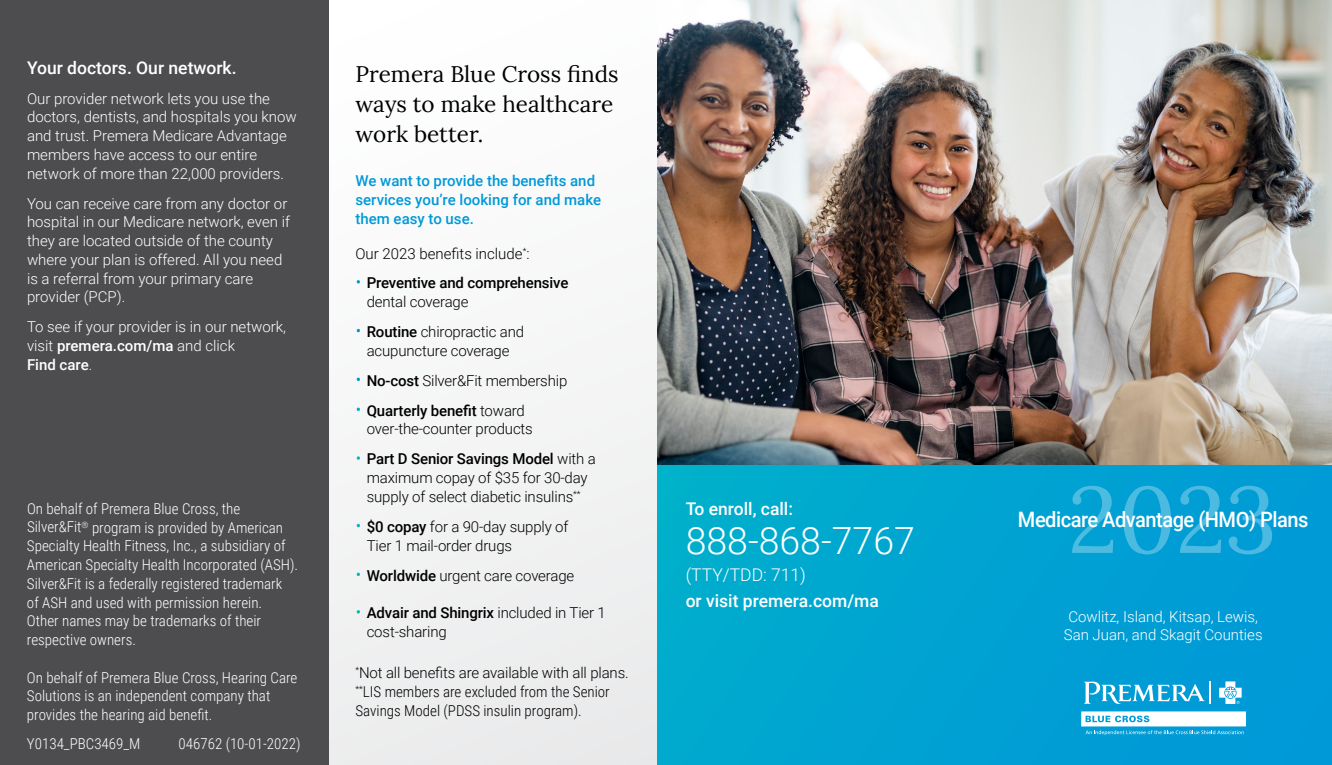
<style>
.page{position:relative;width:1332px;height:765px;background:#fff}
.page>*{position:absolute;margin:0;border:0;box-sizing:border-box;transform-origin:0 0}
.t1{font:93.75px "Lora";color:#fff}
.t2{font:300 37.5px "Roboto";color:#fff}
.t3{font:22.5px/30px "Lora";color:#000}
.t4{font:500 21.25px "Roboto";letter-spacing:-.025em;color:#fff;scale:.94 1}
.t5{font:500 17.5px "Roboto";color:#fff}
.t6{font:300 17.5px "Roboto";color:#fff}
.t7{font:300 15px/18.8px "Roboto";color:#fff}
.t8{font:300 15px/18.8px "Roboto Condensed";color:#fff}
.t9{font:300 15px/18.8px "Roboto";letter-spacing:-.01em;color:#000}
.t10{font:300 15px/18.8px "Roboto Condensed";color:#000}
.t11{font:500 15px/18.8px "Roboto";color:#0099d8}
.t12{font:500 15px/18.8px "Roboto";letter-spacing:-.01em;color:#000}
.s1{font-weight:500}
.s2{font-weight:300;font-size:17.5px;color:#fff}
.s3{font-weight:300}
.s4{font-size:17.5px;color:#fff}
.s5{font-family:"Roboto"}
</style>
<div class="page">
<div style="left:657px;top:463px;width:675px;height:302px;background:#00a2d2"></div>
<div style="left:328px;top:0;width:329px;height:765px;background:#f5f5f6"></div>
<div style="left:0;top:0;width:328px;height:765px;background:#4d4d4f"></div>
<img style="left:657px;top:0;width:675px;height:464px">
<svg style="left:1084px;top:681px;width:127px;height:23px"></svg>
<svg style="left:1219px;top:681px;width:23px;height:23px"></svg>
<svg style="left:1081px;top:711px;width:165px;height:24px"></svg>
<p class="t5" style="left:27px;top:55px;width:211px">Your doctors. Our network.</p>
<p class="t7" style="left:27px;top:88px;width:271px">Our provider network lets you use the doctors, dentists, and hospitals you know and trust. Premera Medicare Advantage members have access to our entire network of more than 22,000 providers.</p>
<p class="t7" style="left:27px;top:193px;width:265px">You can receive care from any doctor or hospital in our Medicare network, even if they are located outside of the county where your plan is offered. All you need is a referral from your primary care provider (PCP).</p>
<p class="t7" style="left:27px;top:317px;width:261px">To see if your provider is in our network, visit <span class="s1">premera.com/ma</span> and click<br><span class="s1">Find care</span>.</p>
<p class="t8" style="left:27px;top:498px;width:273px">On behalf of Premera Blue Cross, the Silver&amp;Fit<sup>®</sup> program is provided by American Specialty Health Fitness, Inc., a subsidiary of American Specialty Health Incorporated (ASH).<br>Silver&amp;Fit is a federally registered trademark<br>of ASH and used with permission herein.<br>Other names may be trademarks of their respective owners.</p>
<p class="t8" style="left:27px;top:667px;width:272px">On behalf of Premera Blue Cross, Hearing Care<br>Solutions is an independent company that provides the hearing aid benefit.</p>
<p class="t8" style="left:27px;top:734px;width:115px">Y0134_PBC3469_M</p>
<p class="t8" style="left:179px;top:734px;width:123px">046762 (10-01-2022)</p>
<p class="t3" style="left:355px;top:57px;width:265px">Premera Blue Cross finds ways to make healthcare work better.</p>
<p class="t11" style="left:355px;top:171px;width:247px">We want to provide the benefits and services you’re looking for and make them easy to use.</p>
<p class="t9" style="left:355px;top:244px;width:176px">Our 2023 benefits include<sup>*</sup>:</p>
<p class="t12" style="left:367px;top:273px;width:203px;text-indent:-11px"><span class="s2">•</span> Preventive and comprehensive <span class="s3">dental coverage</span></p>
<p class="t9" style="left:355px;top:322px;width:170px;text-align:center"><span class="s4">•</span> <span class="s1">Routine</span> chiropractic and acupuncture coverage</p>
<p class="t9" style="left:355px;top:370px;width:213px"><span class="s4">•</span> <span class="s1">No-cost</span> Silver&amp;Fit membership</p>
<p class="t9" style="left:367px;top:400px;width:168px;text-indent:-11px"><span class="s4">•</span> <span class="s1">Quarterly benefit</span> toward over-the-counter products</p>
<p class="t9" style="left:355px;top:449px;width:242px;text-align:center"><span class="s4">•</span> <span class="s1">Part D Senior Savings Model</span> with a maximum copay of $35 for 30-day supply of select diabetic insulins<sup>**</sup></p>
<p class="t9" style="left:367px;top:517px;width:203px;text-indent:-11px"><span class="s4">•</span> <span class="s1">$0 copay</span> for a 90-day supply of<br>Tier 1 mail-order drugs</p>
<p class="t9" style="left:355px;top:565px;width:220px"><span class="s4">•</span> <span class="s1">Worldwide</span> urgent care coverage</p>
<p class="t9" style="left:367px;top:603px;width:241px;text-indent:-11px"><span class="s4">•</span> <span class="s1">Advair and Shingrix</span> included in Tier 1 cost-sharing</p>
<p class="t10" style="left:355px;top:663px;width:275px"><sup>*</sup><span class="s5">Not all benefits are available with all plans. </span><sup>**</sup>LIS members are excluded from the Senior<br>Savings Model (PDSS insulin program).</p>
<p class="t5" style="left:686px;top:497px;width:109px">To enroll, call:</p>
<p class="t2" style="left:686px;top:515px;width:231px">888-868-7767</p>
<p class="t6" style="left:686px;top:562px;width:122px">(TTY/TDD: 711)</p>
<p class="t5" style="left:686px;top:588px;width:195px">or visit premera.com/ma</p>
<h1 class="t1" style="left:1068px;top:448px;width:211px">2023</h1>
<h1 class="t4" style="left:1018px;top:504px;width:310px">Medicare Advantage (HMO) Plans</h1>
<p class="t7" style="left:1064px;top:606px;width:200px;text-align:center">Cowlitz, Island, Kitsap, Lewis,<br>San Juan, and Skagit Counties</p>
</div>
